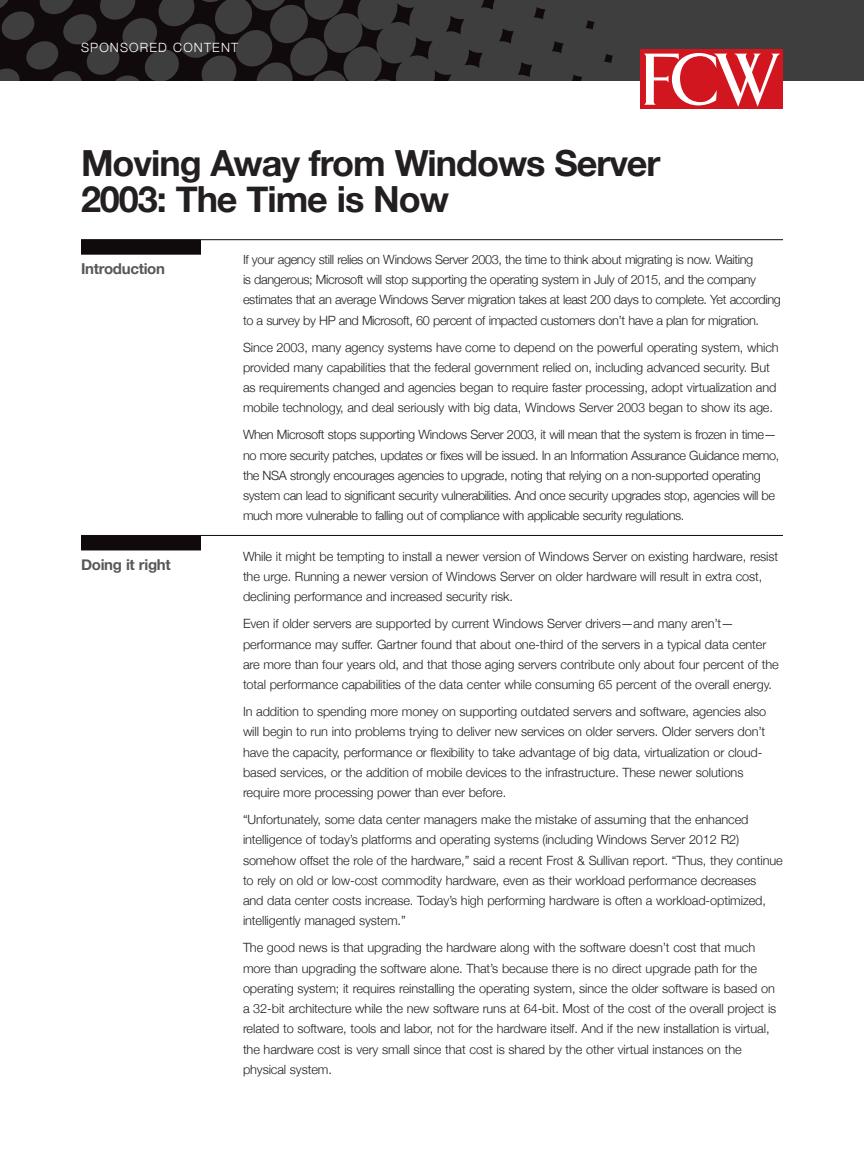
<style>
.page{position:relative;width:864px;height:1161px;background:#fff}
.page>*{position:absolute;margin:0;border:0;box-sizing:border-box;transform-origin:0 0}
._01_Text_NoIndent{font:700 36px/36px "Helvetica Neue";letter-spacing:-.03em;color:#231f20}
.Subhead_grey{font:700 15px "Helvetica Neue";letter-spacing:-.02em;color:#57585a}
.Body_copy{font:300 12.75px/20.2px "Helvetica Neue";letter-spacing:-.01em;color:#231f20}
.Body_copy-2{font:300 12.75px/20.2px "Helvetica Neue";letter-spacing:-.03em;color:#231f20}
.Body_copy-3{font:300 12.75px "Helvetica Neue";letter-spacing:.09em;color:#fff}
</style>
<div class="page">
<svg style="left:0;top:0;width:537px;height:81px;background:#2e2b2d"></svg>
<div style="left:640px;top:49px;width:143px;height:60px;background:#d2161f"></div>
<svg style="left:537px;top:0;width:327px;height:107px"></svg>
<div style="left:81px;top:240px;width:120px;height:15px;background:#110a0c"></div>
<hr style="left:81px;top:239px;width:702px;height:1px;background:#110a0c">
<div style="left:81px;top:535px;width:120px;height:15px;background:#110a0c"></div>
<hr style="left:81px;top:535px;width:702px;height:1px;background:#110a0c">
<p class="Body_copy-3" style="left:81px;top:39px;width:159px">SPONSORED CONTENT</p>
<p class="_01_Text_NoIndent" style="left:81px;top:144px;width:581px">Moving Away from Windows Server<br>2003: The Time is Now</p>
<p class="Subhead_grey" style="left:81px;top:259px;width:86px">Introduction</p>
<p class="Subhead_grey" style="left:81px;top:555px;width:91px">Doing it right</p>
<p class="Body_copy-2" style="left:243px;top:249px;width:540px">If your agency still relies on Windows Server 2003, the time to think about migrating is now. Waiting<br>is dangerous; Microsoft will stop supporting the operating system in July of 2015, and the company estimates that an average Windows Server migration takes at least 200 days to complete. Yet according to a survey by HP and Microsoft, 60 percent of impacted customers don’t have a plan for migration.</p>
<p class="Body_copy" style="left:243px;top:337px;width:537px">Since 2003, many agency systems have come to depend on the powerful operating system, which provided many capabilities that the federal government relied on, including advanced security. But as requirements changed and agencies began to require faster processing, adopt virtualization and mobile technology, and deal seriously with big data, Windows Server 2003 began to show its age.</p>
<p class="Body_copy-2" style="left:243px;top:424px;width:538px">When Microsoft stops supporting Windows Server 2003, it will mean that the system is frozen in time— no more security patches, updates or fixes will be issued. In an Information Assurance Guidance memo, the NSA strongly encourages agencies to upgrade, noting that relying on a non-supported operating system can lead to significant security vulnerabilities. And once security upgrades stop, agencies will be much more vulnerable to falling out of compliance with applicable security regulations.</p>
<p class="Body_copy" style="left:243px;top:546px;width:537px">While it might be tempting to install a newer version of Windows Server on existing hardware, resist the urge. Running a newer version of Windows Server on older hardware will result in extra cost, declining performance and increased security risk.</p>
<p class="Body_copy" style="left:243px;top:613px;width:537px">Even if older servers are supported by current Windows Server drivers—and many aren’t— performance may suffer. Gartner found that about one-third of the servers in a typical data center are more than four years old, and that those aging servers contribute only about four percent of the total performance capabilities of the data center while consuming 65 percent of the overall energy.</p>
<p class="Body_copy" style="left:243px;top:701px;width:525px">In addition to spending more money on supporting outdated servers and software, agencies also will begin to run into problems trying to deliver new services on older servers. Older servers don’t have the capacity, performance or flexibility to take advantage of big data, virtualization or cloud&shy;based services, or the addition of mobile devices to the infrastructure. These newer solutions require more processing power than ever before.</p>
<p class="Body_copy" style="left:243px;top:809px;width:541px">“Unfortunately, some data center managers make the mistake of assuming that the enhanced intelligence of today’s platforms and operating systems (including Windows Server 2012 R2) somehow offset the role of the hardware,” said a recent Frost &amp; Sullivan report. “Thus, they continue to rely on old or low-cost commodity hardware, even as their workload performance decreases<br>and data center costs increase. Today’s high performing hardware is often a workload-optimized, intelligently managed system.”</p>
<p class="Body_copy" style="left:243px;top:937px;width:535px">The good news is that upgrading the hardware along with the software doesn’t cost that much more than upgrading the software alone. That’s because there is no direct upgrade path for the operating system; it requires reinstalling the operating system, since the older software is based on a 32-bit architecture while the new software runs at 64-bit. Most of the cost of the overall project is related to software, tools and labor, not for the hardware itself. And if the new installation is virtual, the hardware cost is very small since that cost is shared by the other virtual instances on the physical system.</p>
</div>
